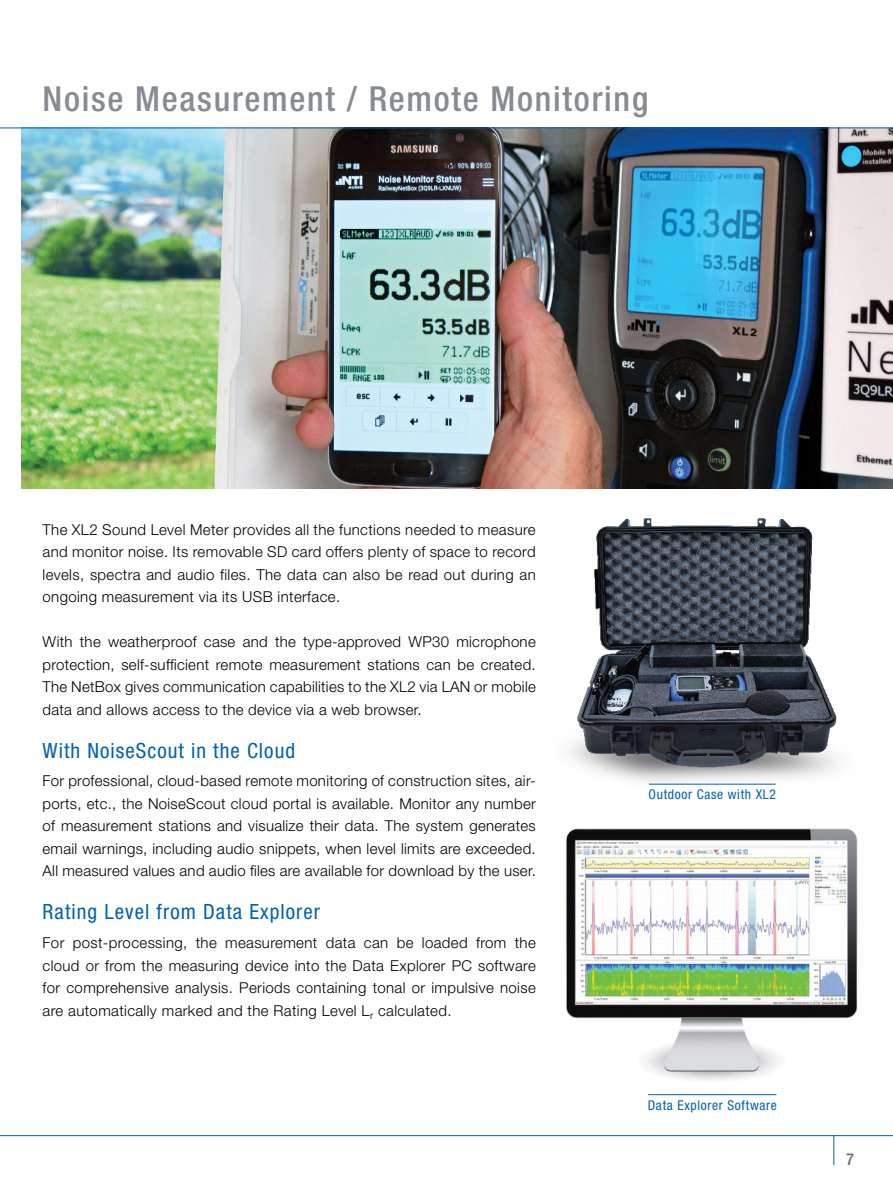
<style>
.page{position:relative;width:893px;height:1188px;background:#fff}
.page>*{position:absolute;margin:0;border:0;box-sizing:border-box;transform-origin:0 0}
.Pro_Headline_1{font:500 condensed 34.5px "Helvetica Neue";letter-spacing:.05em;color:#868c92}
.Pro_Headline_2{font:condensed 21px "Helvetica Neue";letter-spacing:.05em;color:#0061af}
.t1{font:500 condensed 16.5px "Helvetica Neue";color:#686f77}
.Pro_Text_2{font:300 15px/22.5px "Helvetica Neue";letter-spacing:.02em;color:#000;text-align:justify}
.Pro_Bildtitel_Blau{font:condensed 13.5px "Helvetica Neue";letter-spacing:.05em;color:#0061af}
</style>
<div class="page">
<img style="left:21px;top:129px;width:872px;height:360px">
<img style="left:569px;top:518px;width:269px;height:267px">
<img style="left:565px;top:828px;width:293px;height:253px">
<hr style="left:0;top:1135px;width:893px;height:1px;background:#0061af">
<hr style="left:0;top:128px;width:893px;height:1px;background:#0061af">
<hr style="left:833px;top:1135px;width:1px;height:30px;background:#0061af">
<hr style="left:648px;top:1094px;width:128px;height:1px;background:#0061af">
<hr style="left:649px;top:784px;width:127px;height:1px;background:#0061af">
<p class="Pro_Headline_1" style="left:43px;top:78px;width:607px">Noise Measurement / Remote Monitoring</p>
<p class="Pro_Text_2" style="left:43px;top:518px;width:495px">The XL2 Sound Level Meter provides all the functions needed to measure and monitor noise. Its removable SD card offers plenty of space to record levels, spectra and audio files. The data can also be read out during an ongoing measurement via its USB interface.</p>
<p class="Pro_Text_2" style="left:43px;top:630px;width:495px">With the weatherproof case and the type-approved WP30 microphone protection, self-sufficient remote measurement stations can be created.<br>The NetBox gives communication capabilities to the XL2 via LAN or mobile data and allows access to the device via a web browser.</p>
<p class="Pro_Headline_2" style="left:43px;top:738px;width:254px">With NoiseScout in the Cloud</p>
<p class="Pro_Text_2" style="left:43px;top:770px;width:495px">For professional, cloud-based remote monitoring of construction sites, air&shy;ports, etc., the NoiseScout cloud portal is available. Monitor any number of measurement stations and visualize their data. The system generates email warnings, including audio snippets, when level limits are exceeded.<br>All measured values and audio files are available for download by the user.</p>
<p class="Pro_Headline_2" style="left:43px;top:900px;width:279px">Rating Level from Data Explorer</p>
<p class="Pro_Text_2" style="left:43px;top:931px;width:495px">For post-processing, the measurement data can be loaded from the cloud or from the measuring device into the Data Explorer PC software for comprehensive analysis. Periods containing tonal or impulsive noise are automatically marked and the Rating Level L<sub>r</sub> calculated.</p>
<p class="Pro_Bildtitel_Blau" style="left:649px;top:787px;width:129px">Outdoor Case with XL2</p>
<p class="Pro_Bildtitel_Blau" style="left:648px;top:1097px;width:130px">Data Explorer Software</p>
<p class="t1" style="left:846px;top:1149px;width:9px">7</p>
</div>
